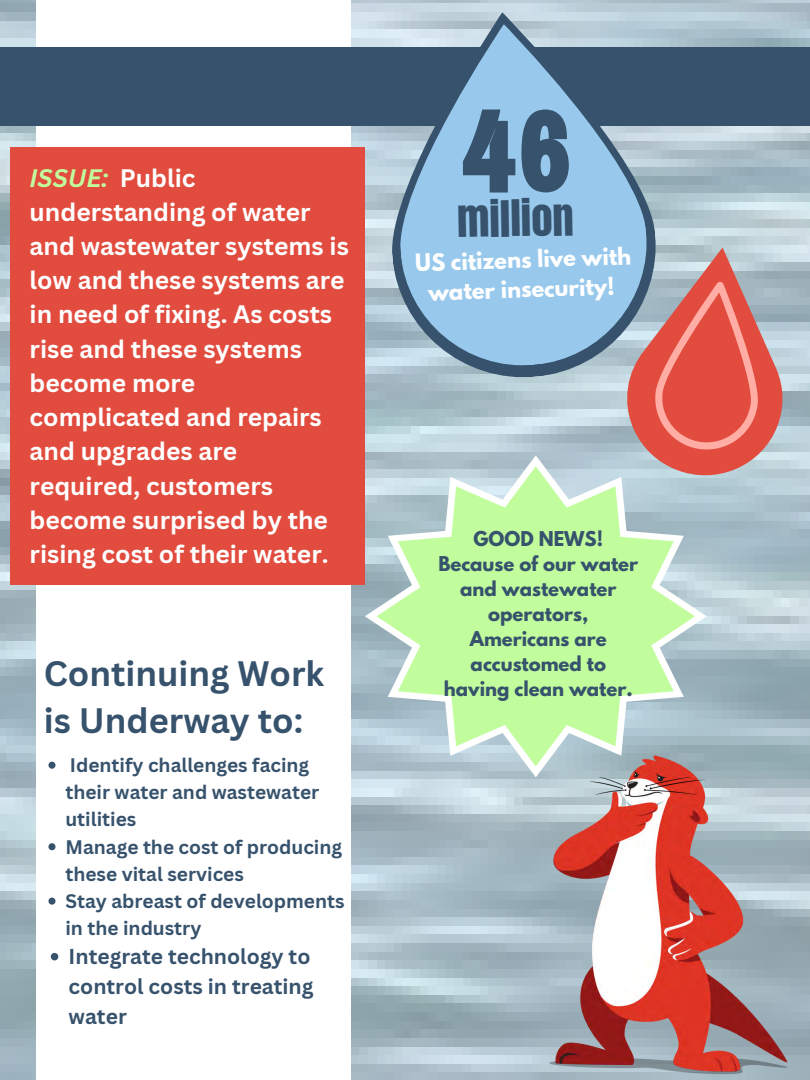
<style>
.page{position:relative;width:810px;height:1080px;background:#fff}
.page>*{position:absolute;margin:0;border:0;box-sizing:border-box;transform-origin:0 0}
.t1{font:42.69px "Anton";color:#37526c}
.t2{font:700 34.38px/47.8px "Canva Sans";color:#37526c}
.t3{font:700 24.62px/34.2px "Canva Sans";color:#fff}
.t4{font:700 21.12px/29.6px "League Spartan";color:#fff;text-align:center}
.t5{font:700 20.94px/30px "Canva Sans";color:#37526c}
.t6{font:700 19.06px/27.2px "Canva Sans";color:#37526c}
.t7{font:700 18.12px/25px "League Spartan";color:#37526c;text-align:center}
.s1{font-style:italic;color:#c1fd9d}
</style>
<div class="page">
<img style="left:0;top:0;width:810px;height:1080px">
<div style="left:36px;top:0;width:315px;height:1080px;background:#fff"></div>
<div style="left:0;top:48px;width:810px;height:78px;background:#37526c"></div>
<svg style="left:365px;top:455px;width:342px;height:322px"></svg>
<img style="left:432px;top:697px;width:378px;height:383px">
<svg style="left:371px;top:0;width:296px;height:389px"></svg>
<svg style="left:381px;top:13px;width:276px;height:363px;fill:#98c9ed"></svg>
<svg style="left:463px;top:110px;width:52px;height:82px"></svg>
<svg style="left:521px;top:110px;width:48px;height:82px"></svg>
<svg style="left:612px;top:237px;width:198px;height:260px"></svg>
<svg style="left:650px;top:276px;width:122px;height:179px"></svg>
<svg style="left:377px;top:466px;width:318px;height:300px;fill:#c1fd9d"></svg>
<svg style="left:48px;top:762px;width:7px;height:7px"></svg>
<svg style="left:48px;top:843px;width:7px;height:7px"></svg>
<svg style="left:48px;top:898px;width:7px;height:7px"></svg>
<svg style="left:51px;top:953px;width:7px;height:7px"></svg>
<div style="left:11px;top:147px;width:354px;height:438px;background:#e14c3e"></div>
<p class="t3" style="left:30px;top:160px;width:321px"><span class="s1">ISSUE:</span> Public understanding of water and wastewater systems is low and these systems are in need of fixing. As costs rise and these systems become more complicated and repairs and upgrades are required, customers become surprised by the rising cost of their water.</p>
<p class="t2" style="left:44px;top:648px;width:282px">Continuing Work is Underway to:</p>
<p class="t6" style="left:65px;top:751px;width:255px">Identify challenges facing their water and wastewater utilities</p>
<p class="t6" style="left:65px;top:833px;width:278px">Manage the cost of producing these vital services</p>
<p class="t6" style="left:65px;top:887px;width:281px">Stay abreast of developments in the industry</p>
<p class="t5" style="left:69px;top:941px;width:246px">Integrate technology to control costs in treating water</p>
<p class="t1" style="left:457px;top:189px;width:118px;rotate:-1deg">million</p>
<p class="t4" style="left:415px;top:251px;width:218px;rotate:-2deg">US citizens live with water insecurity!</p>
<p class="t7" style="left:438px;top:529px;width:201px">GOOD NEWS!<br>Because of our water and wastewater operators,<br>Americans are accustomed to having clean water.</p>
</div>
